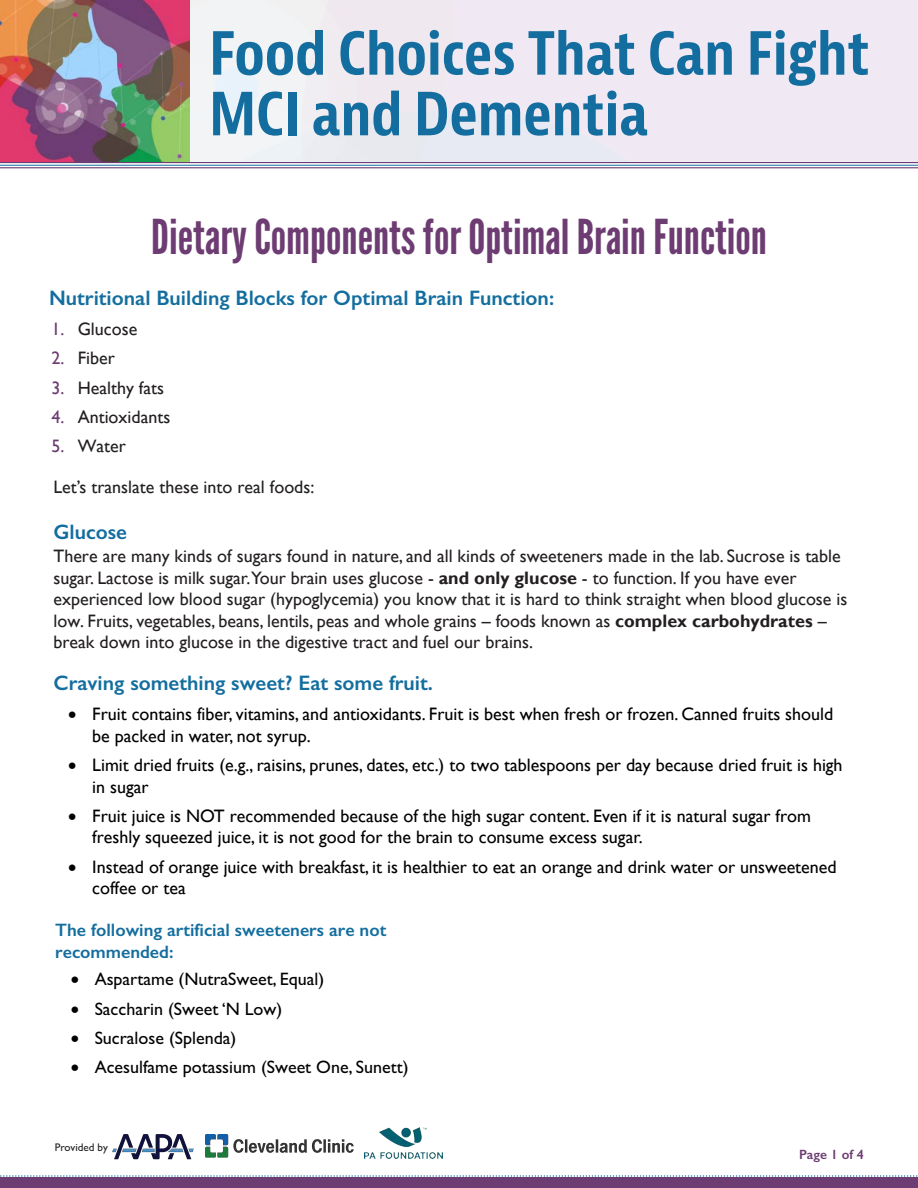
<style>
.page{position:relative;width:918px;height:1188px;background:#fff}
.page>*{position:absolute;margin:0;border:0;box-sizing:border-box;transform-origin:0 0}
.t1{font:700 condensed 57.9px/60.6px "Bernina Sans";color:#136e9f}
.t2{font:48px "League Gothic";color:#6d3c72}
.t3{font:600 21px "Gill Sans";color:#136e9f}
.t4{font:18px/21.6px "Gill Sans";color:#231f20}
.t5{font:18px/21.6px "Gill Sans";color:#000}
.t6{font:18px "Gill Sans";color:#000}
.t7{font:600 18px/21.9px "Gill Sans";color:#136e9f}
.t8{font:600 13.5px "Gill Sans";color:#6d3c72}
.t9{font:11.1px "Gill Sans";color:#231f20}
.s1{color:#6d3c72}
.s2{font-weight:700}
</style>
<div class="page">
<img style="left:205px;top:1134px;width:149px;height:24px">
<img style="left:365px;top:1128px;width:77px;height:31px">
<img style="left:112px;top:1134px;width:82px;height:26px">
<div style="left:0;top:1177px;width:918px;height:11px;background:#6d3c72"></div>
<svg style="left:0;top:1175px;width:918px;height:2px"></svg>
<img style="left:189px;top:0;width:729px;height:162px">
<img style="left:0;top:0;width:189px;height:162px">
<hr style="left:0;top:162px;width:918px;height:1px;background:#6d3c72">
<hr style="left:0;top:165px;width:918px;height:1px;background:#136e9f">
<hr style="left:0;top:167px;width:918px;height:1px;background:#6d3c72">
<p class="t1" style="left:209px;top:24px;width:662px">Food Choices That Can Fight<br>MCI and Dementia</p>
<p class="t2" style="left:151px;top:209px;width:617px">Dietary Components for Optimal Brain Function</p>
<p class="t3" style="left:49px;top:290px;width:507px">Nutritional Building Blocks for Optimal Brain Function:</p>
<p class="t4" style="left:51px;top:319px;width:87px"><span class="s1">1.</span> Glucose</p>
<p class="t4" style="left:51px;top:348px;width:65px"><span class="s1">2.</span> Fiber</p>
<p class="t4" style="left:51px;top:377px;width:114px"><span class="s1">3.</span> Healthy fats</p>
<p class="t4" style="left:51px;top:406px;width:120px"><span class="s1">4.</span> Antioxidants</p>
<p class="t4" style="left:51px;top:435px;width:76px"><span class="s1">5.</span> Water</p>
<p class="t4" style="left:54px;top:476px;width:262px">Let’s translate these into real foods:</p>
<p class="t3" style="left:53px;top:524px;width:75px">Glucose</p>
<p class="t4" style="left:53px;top:546px;width:795px">There are many kinds of sugars found in nature, and all kinds of sweeteners made in the lab. Sucrose is table sugar. Lactose is milk sugar. Your brain uses glucose - <span class="s2">and only glucose</span> - to function. If you have ever experienced low blood sugar (hypoglycemia) you know that it is hard to think straight when blood glucose is low. Fruits, vegetables, beans, lentils, peas and whole grains – foods known as <span class="s2">complex carbohydrates</span> – break down into glucose in the digestive tract and fuel our brains.</p>
<p class="t3" style="left:54px;top:675px;width:381px">Craving something sweet? Eat some fruit.</p>
<p class="t5" style="left:92px;top:704px;width:743px;text-indent:-24px">• Fruit contains fiber, vitamins, and antioxidants. Fruit is best when fresh or frozen. Canned fruits should be packed in water, not syrup.</p>
<p class="t5" style="left:92px;top:755px;width:752px;text-indent:-24px">• Limit dried fruits (e.g., raisins, prunes, dates, etc.) to two tablespoons per day because dried fruit is high in sugar</p>
<p class="t5" style="left:92px;top:805px;width:720px;text-indent:-24px">• Fruit juice is NOT recommended because of the high sugar content. Even if it is natural sugar from freshly squeezed juice, it is not good for the brain to consume excess sugar.</p>
<p class="t5" style="left:92px;top:856px;width:746px;text-indent:-24px">• Instead of orange juice with breakfast, it is healthier to eat an orange and drink water or unsweetened coffee or tea</p>
<p class="t7" style="left:55px;top:921px;width:333px">The following artificial sweeteners are not recommended:</p>
<p class="t6" style="left:71px;top:973px;width:255px">• Aspartame (NutraSweet, Equal)</p>
<p class="t6" style="left:71px;top:1002px;width:213px">• Saccharin (Sweet ‘N Low)</p>
<p class="t6" style="left:71px;top:1031px;width:167px">• Sucralose (Splenda)</p>
<p class="t6" style="left:71px;top:1060px;width:339px">• Acesulfame potassium (Sweet One, Sunett)</p>
<p class="t9" style="left:55px;top:1144px;width:55px">Provided by</p>
<p class="t8" style="left:799px;top:1150px;width:66px">Page 1 of 4</p>
</div>
